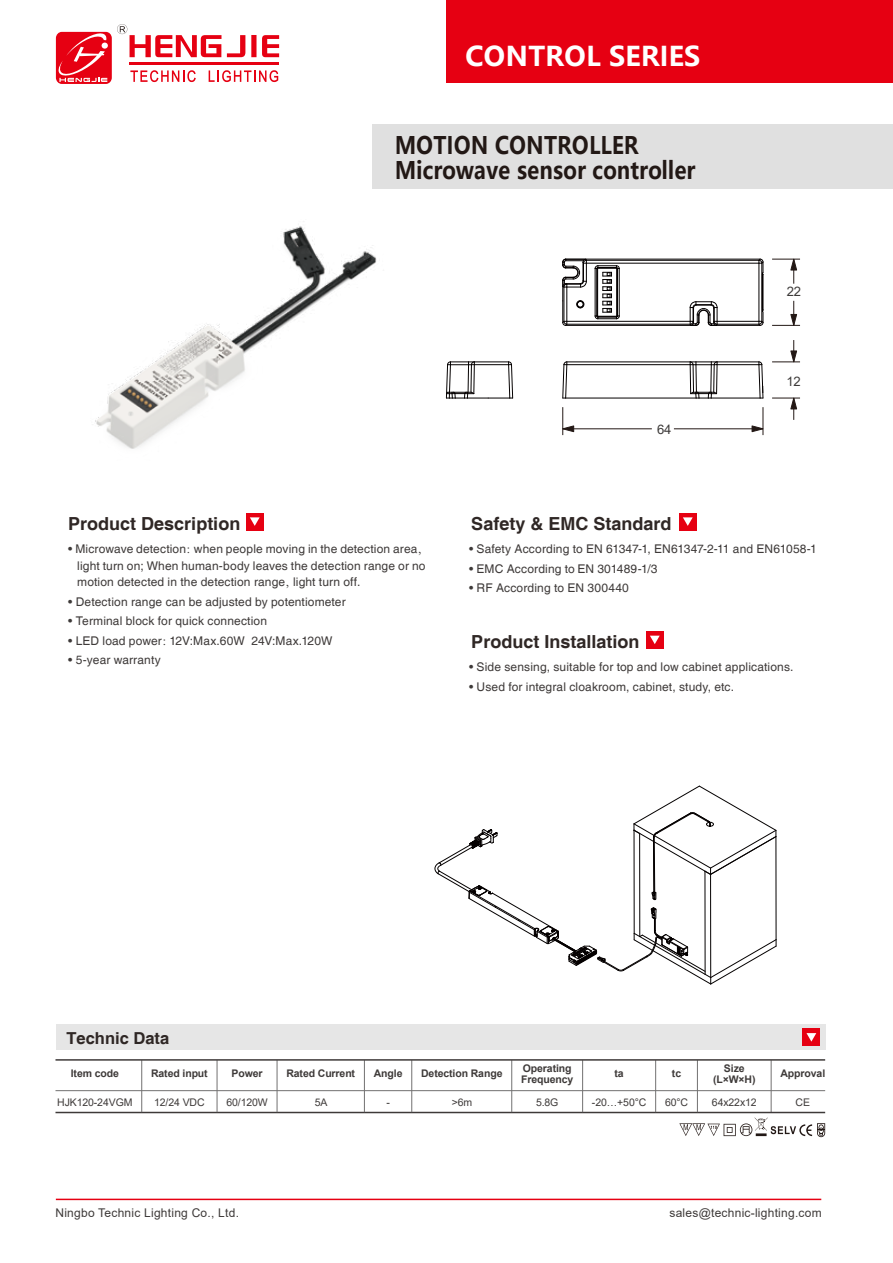
<style>
.page{position:relative;width:893px;height:1263px;background:#fff}
.page>*{position:absolute;margin:0;border:0;box-sizing:border-box;transform-origin:0 0}
.t1{font:700 27px "Microsoft Ya Hei";color:#fff}
.t2{font:700 24px/25.2px "Microsoft Ya Hei";color:#221815;scale:.88 1}
.t3{font:700 18px "Helvetica";color:#2f2725}
.t4{font:700 16.5px "Helvetica";color:#2f2725}
.t5{font:13.05px "Arial";color:#3d3a39}
.t6{font:12px/16.5px "Helvetica";letter-spacing:.01em;color:#3e3a39}
.t7{font:12px "Arial";letter-spacing:.02em;color:#3e3a39}
.t8{font:700 10.5px/10.5px "Arial";letter-spacing:-.01em;color:#3e3a39}
.t9{font:10.5px "Arial";letter-spacing:-.01em;color:#3e3a39}
.s1{font-family:"Adobe Song Std";font-weight:300}
</style>
<div class="page">
<img style="left:95px;top:226px;width:351px;height:223px">
<div style="left:246px;top:513px;width:17px;height:17px;background:#e60012"></div>
<svg style="left:250px;top:517px;width:10px;height:9px"></svg>
<hr style="left:771px;top:1060px;width:1px;height:52px;background:#727171">
<div style="left:56px;top:1024px;width:770px;height:26px;background:#e6e6e6"></div>
<div style="left:803px;top:1029px;width:17px;height:17px;background:#e60012"></div>
<svg style="left:806px;top:1033px;width:10px;height:8px"></svg>
<hr style="left:55px;top:1112px;width:770px;height:1px;background:#3e3a39">
<hr style="left:141px;top:1060px;width:1px;height:52px;background:#727171">
<hr style="left:217px;top:1060px;width:1px;height:52px;background:#727171">
<hr style="left:277px;top:1060px;width:1px;height:52px;background:#727171">
<hr style="left:364px;top:1060px;width:1px;height:52px;background:#727171">
<hr style="left:411px;top:1060px;width:1px;height:52px;background:#727171">
<hr style="left:511px;top:1060px;width:1px;height:52px;background:#727171">
<hr style="left:582px;top:1060px;width:1px;height:52px;background:#727171">
<hr style="left:655px;top:1060px;width:1px;height:52px;background:#727171">
<hr style="left:697px;top:1060px;width:1px;height:52px;background:#727171">
<hr style="left:55px;top:1090px;width:770px;height:1px;background:#727171">
<hr style="left:55px;top:1059px;width:770px;height:2px;background:#3e3a39">
<svg style="left:679px;top:1117px;width:146px;height:20px"></svg>
<div style="left:646px;top:631px;width:17px;height:17px;background:#e60012"></div>
<svg style="left:650px;top:636px;width:10px;height:8px"></svg>
<div style="left:679px;top:513px;width:17px;height:17px;background:#e60012"></div>
<svg style="left:683px;top:517px;width:10px;height:9px"></svg>
<svg style="left:435px;top:786px;width:342px;height:198px"></svg>
<hr style="left:56px;top:1198px;width:765px;height:2px;background:#e60012">
<div style="left:446px;top:0;width:447px;height:82px;background:#e60012"></div>
<div style="left:373px;top:124px;width:520px;height:65px;background:#e0e0e0"></div>
<hr style="left:130px;top:62px;width:149px;height:2px;background:#e60012">
<div style="left:56px;top:32px;width:56px;height:52px;background:#e60012;border-radius:6px"></div>
<svg style="left:57px;top:31px;width:51px;height:51px"></svg>
<svg style="left:117px;top:24px;width:162px;height:33px"></svg>
<svg style="left:130px;top:70px;width:66px;height:12px"></svg>
<svg style="left:209px;top:70px;width:69px;height:12px"></svg>
<svg style="left:446px;top:361px;width:67px;height:38px"></svg>
<hr style="left:474px;top:361px;width:35px;height:1px;background:#040000">
<hr style="left:717px;top:364px;width:42px;height:1px;background:#040000">
<hr style="left:567px;top:364px;width:123px;height:1px;background:#040000">
<hr style="left:566px;top:398px;width:130px;height:1px;background:#040000">
<svg style="left:562px;top:361px;width:6px;height:38px"></svg>
<hr style="left:711px;top:398px;width:49px;height:1px;background:#040000">
<hr style="left:567px;top:361px;width:123px;height:1px;background:#040000">
<hr style="left:717px;top:361px;width:42px;height:1px;background:#040000">
<svg style="left:689px;top:361px;width:29px;height:38px"></svg>
<hr style="left:758px;top:263px;width:1px;height:58px;background:#040000">
<hr style="left:586px;top:260px;width:173px;height:1px;background:#040000">
<hr style="left:717px;top:321px;width:42px;height:1px;background:#040000">
<hr style="left:586px;top:263px;width:173px;height:1px;background:#040000">
<hr style="left:761px;top:263px;width:1px;height:58px;background:#040000">
<hr style="left:567px;top:321px;width:123px;height:1px;background:#040000">
<hr style="left:717px;top:324px;width:42px;height:1px;background:#040000">
<hr style="left:567px;top:324px;width:123px;height:1px;background:#040000">
<hr style="left:566px;top:325px;width:130px;height:1px;background:#040000">
<hr style="left:762px;top:277px;width:1px;height:30px;background:#040000">
<svg style="left:758px;top:307px;width:6px;height:19px"></svg>
<hr style="left:711px;top:325px;width:49px;height:1px;background:#040000">
<svg style="left:758px;top:258px;width:6px;height:19px"></svg>
<hr style="left:566px;top:259px;width:194px;height:1px;background:#040000">
<svg style="left:562px;top:258px;width:25px;height:68px"></svg>
<svg style="left:594px;top:265px;width:26px;height:54px"></svg>
<svg style="left:689px;top:301px;width:29px;height:25px"></svg>
<svg style="left:772px;top:258px;width:28px;height:26px"></svg>
<svg style="left:772px;top:301px;width:28px;height:25px"></svg>
<hr style="left:674px;top:428px;width:89px;height:1px;background:#231815">
<hr style="left:563px;top:428px;width:89px;height:1px;background:#231815">
<svg style="left:751px;top:340px;width:49px;height:95px"></svg>
<svg style="left:562px;top:407px;width:13px;height:28px"></svg>
<h1 class="t1" style="left:465px;top:38px;width:237px">CONTROL SERIES</h1>
<h3 class="t3" style="left:68px;top:513px;width:174px">Product Description</h3>
<h2 class="t2" style="left:395px;top:132px;width:343px">MOTION CONTROLLER<br>Microwave sensor controller</h2>
<p class="t5" style="left:657px;top:420px;width:16px">64</p>
<h3 class="t3" style="left:471px;top:513px;width:202px">Safety &amp; EMC Standard</h3>
<p class="t5" style="left:787px;top:282px;width:16px">22</p>
<p class="t5" style="left:786px;top:372px;width:16px">12</p>
<p class="t6" style="left:77px;top:541px;width:353px;text-indent:-9px">• Microwave detection<span class="s1">：</span>when people moving in the detection area<span class="s1">，</span>light turn on; When human-body leaves the detection range or no motion detected in the detection range<span class="s1">，</span>light turn off.</p>
<p class="t6" style="left:68px;top:594px;width:279px">• Detection range can be adjusted by potentiometer</p>
<p class="t6" style="left:68px;top:613px;width:200px">• Terminal block for quick connection</p>
<p class="t6" style="left:68px;top:633px;width:266px">• LED load power<span class="s1">：</span>12V:Max.60W 24V:Max.120W</p>
<p class="t6" style="left:68px;top:652px;width:94px">• 5-year warranty</p>
<p class="t6" style="left:469px;top:541px;width:349px">• Safety According to EN 61347-1, EN61347-2-11 and EN61058-1</p>
<p class="t6" style="left:469px;top:561px;width:190px">• EMC According to EN 301489-1/3</p>
<p class="t6" style="left:469px;top:580px;width:161px">• RF According to EN 300440</p>
<h3 class="t3" style="left:471px;top:631px;width:170px">Product Installation</h3>
<p class="t6" style="left:469px;top:659px;width:326px">• Side sensing, suitable for top and low cabinet applications.</p>
<p class="t6" style="left:469px;top:679px;width:266px">• Used for integral cloakroom, cabinet, study, etc.</p>
<h3 class="t4" style="left:67px;top:1028px;width:104px">Technic Data</h3>
<p class="t8" style="left:151px;top:1068px;width:58px">Rated input</p>
<p class="t9" style="left:154px;top:1095px;width:52px">12/24 VDC</p>
<p class="t8" style="left:71px;top:1068px;width:50px">Item code</p>
<p class="t9" style="left:57px;top:1095px;width:77px">HJK120-24VGM</p>
<p class="t8" style="left:232px;top:1068px;width:33px">Power</p>
<p class="t9" style="left:226px;top:1095px;width:43px">60/120W</p>
<p class="t8" style="left:286px;top:1068px;width:70px">Rated Current</p>
<p class="t9" style="left:315px;top:1095px;width:14px">5A</p>
<p class="t8" style="left:374px;top:1068px;width:30px">Angle</p>
<p class="t9" style="left:386px;top:1095px;width:5px">-</p>
<p class="t8" style="left:421px;top:1068px;width:83px">Detection Range</p>
<p class="t9" style="left:452px;top:1095px;width:22px">&gt;6m</p>
<p class="t8" style="left:521px;top:1063px;width:54px">Operating<br>Frequency</p>
<p class="t9" style="left:536px;top:1095px;width:24px">5.8G</p>
<p class="t8" style="left:615px;top:1068px;width:11px">ta</p>
<p class="t9" style="left:592px;top:1095px;width:56px">-20…+50°C</p>
<p class="t8" style="left:672px;top:1068px;width:11px">tc</p>
<p class="t9" style="left:665px;top:1095px;width:25px">60°C</p>
<p class="t8" style="left:713px;top:1063px;width:44px;text-align:center">Size (L×W×H)</p>
<p class="t9" style="left:712px;top:1095px;width:46px">64x22x12</p>
<p class="t8" style="left:780px;top:1068px;width:46px">Approval</p>
<p class="t9" style="left:796px;top:1095px;width:16px">CE</p>
<p class="t7" style="left:55px;top:1204px;width:185px">Ningbo Technic Lighting Co., Ltd.</p>
<p class="t7" style="left:669px;top:1204px;width:154px">sales@technic-lighting.com</p>
</div>
